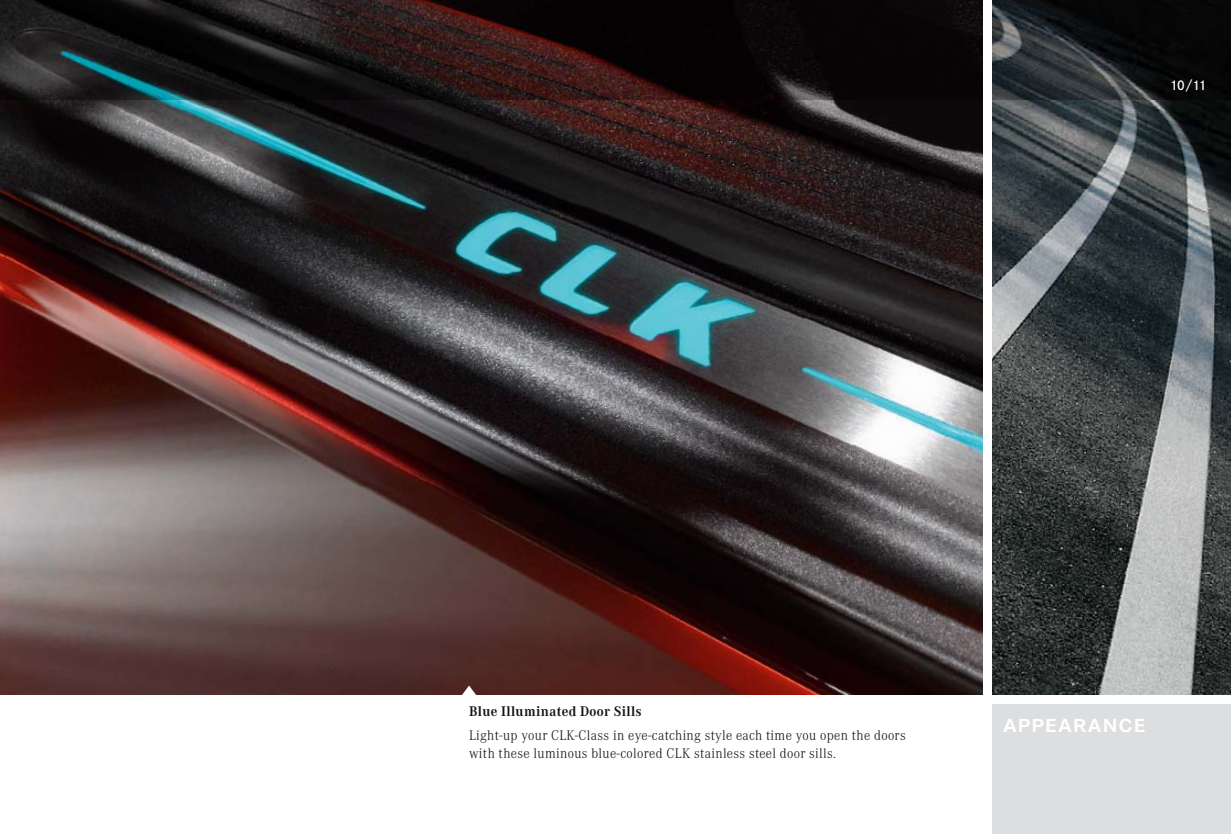
<style>
.page{position:relative;width:1231px;height:834px;background:#fff}
.page>*{position:absolute;margin:0;border:0;box-sizing:border-box;transform-origin:0 0}
.t1{font:600 26.25px "Corporate SSC";letter-spacing:.02em;color:#fff;scale:1.05 1}
.t2{font:300 14.53px/18.7px "Corporate A";letter-spacing:.025em;color:#131314;scale:.95 1}
.t3{font:700 14.53px "Corporate A";letter-spacing:.025em;color:#131314;scale:.95 1}
.t4{font:600 14.53px "Corporate S";color:#fff;scale:.95 1}
</style>
<div class="page">
<img style="left:992px;top:99px;width:238px;height:595px">
<img style="left:992px;top:0;width:238px;height:99px">
<div style="left:992px;top:704px;width:238px;height:129px;background:#dddedf"></div>
<img style="left:1px;top:99px;width:981px;height:595px">
<img style="left:1px;top:0;width:981px;height:99px">
<svg style="left:461px;top:685px;width:15px;height:10px"></svg>
<p class="t4" style="left:1169px;top:80px;width:40px">10/11</p>
<p class="t3" style="left:469px;top:705px;width:183px">Blue Illuminated Door Sills</p>
<p class="t2" style="left:469px;top:726px;width:461px">Light-up your CLK-Class in eye-catching style each time you open the doors with these luminous blue-colored CLK stainless steel door sills.</p>
<h1 class="t1" style="left:1002px;top:707px;width:138px">appearance</h1>
</div>
